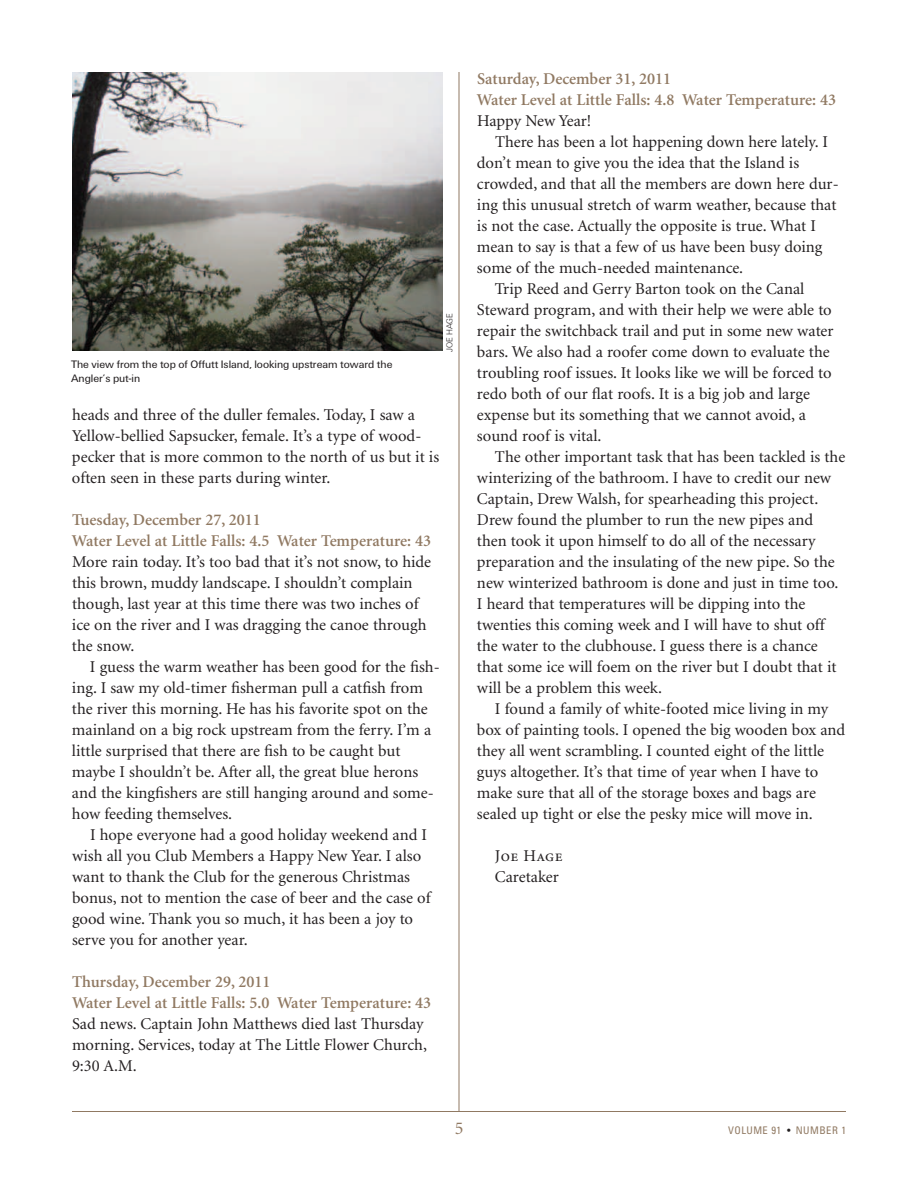
<style>
.page{position:relative;width:918px;height:1188px;background:#fff}
.page>*{position:absolute;margin:0;border:0;box-sizing:border-box;transform-origin:0 0}
.t1{font:18px "Minion";color:#907962}
.t2{font:16.5px/21px "Minion";color:#231f20}
.t3{font:600 16.5px/21px "Minion";color:#907962}
.t4{font:16.5px "Minion Regular SC";letter-spacing:.025em;color:#231f20}
.t5{font:11.25px/13.5px "U55";color:#231f20}
.t6{font:condensed 10.5px "Univers";letter-spacing:.045em;color:#907962}
.t7{font:9px "U45";color:#231f20}
.s1{color:#231f20}
</style>
<div class="page">
<hr style="left:459px;top:72px;width:1px;height:1040px;background:#907962">
<hr style="left:72px;top:1111px;width:774px;height:1px;background:#907962">
<img style="left:72px;top:72px;width:371px;height:279px">
<p class="t5" style="left:71px;top:359px;width:323px">The view from the top of Offutt Island, looking upstream toward the<br>Angler’s put-in</p>
<p class="t7" style="left:446px;top:352px;width:40px;rotate:-90deg">JOE HAGE</p>
<p class="t2" style="left:72px;top:405px;width:369px">heads and three of the duller females. Today, I saw a Yellow-bellied Sapsucker, female. It’s a type of wood&shy;pecker that is more common to the north of us but it is often seen in these parts during winter.</p>
<p class="t3" style="left:72px;top:510px;width:361px">Tuesday, December 27, 2011<br>Water Level at Little Falls: 4.5 Water Temperature: 43</p>
<p class="t2" style="left:72px;top:552px;width:361px">More rain today. It’s too bad that it’s not snow, to hide this brown, muddy landscape. I shouldn’t complain though, last year at this time there was two inches of ice on the river and I was dragging the canoe through the snow.</p>
<p class="t2" style="left:72px;top:657px;width:369px;text-indent:18px">I guess the warm weather has been good for the fish&shy;ing. I saw my old-timer fisherman pull a catfish from the river this morning. He has his favorite spot on the mainland on a big rock upstream from the ferry. I’m a little surprised that there are fish to be caught but maybe I shouldn’t be. After all, the great blue herons and the kingfishers are still hanging around and some&shy;how feeding themselves.</p>
<p class="t2" style="left:72px;top:825px;width:360px;text-indent:18px">I hope everyone had a good holiday weekend and I wish all you Club Members a Happy New Year. I also want to thank the Club for the generous Christmas bonus, not to mention the case of beer and the case of good wine. Thank you so much, it has been a joy to serve you for another year.</p>
<p class="t3" style="left:72px;top:972px;width:361px">Thursday, December 29, 2011<br>Water Level at Little Falls: 5.0 Water Temperature: 43</p>
<p class="t2" style="left:72px;top:1014px;width:357px">Sad news. Captain John Matthews died last Thursday morning. Services, today at The Little Flower Church,<br>9:30 A.M.</p>
<p class="t3" style="left:477px;top:69px;width:361px">Saturday, December 31, 2011<br>Water Level at Little Falls: 4.8 Water Temperature: 43</p>
<p class="t2" style="left:477px;top:111px;width:116px">Happy New Year!</p>
<p class="t2" style="left:495px;top:132px;width:335px">There has been a lot happening down here lately. I</p>
<p class="t2" style="left:477px;top:153px;width:324px">don’t mean to give you the idea that the Island is</p>
<p class="t2" style="left:477px;top:174px;width:363px">crowded, and that all the members are down here dur-</p>
<p class="t2" style="left:477px;top:195px;width:361px">ing this unusual stretch of warm weather, because that</p>
<p class="t2" style="left:477px;top:216px;width:341px">is not the case. Actually the opposite is true. What I</p>
<p class="t2" style="left:477px;top:237px;width:347px">mean to say is that a few of us have been busy doing</p>
<p class="t2" style="left:477px;top:258px;width:268px">some of the much-needed maintenance.</p>
<p class="t2" style="left:495px;top:279px;width:311px">Trip Reed and Gerry Barton took on the Canal</p>
<p class="t2" style="left:477px;top:300px;width:356px">Steward program, and with their help we were able to</p>
<p class="t2" style="left:477px;top:321px;width:358px">repair the switchback trail and put in some new water</p>
<p class="t2" style="left:477px;top:342px;width:354px">bars. We also had a roofer come down to evaluate the</p>
<p class="t2" style="left:477px;top:363px;width:356px">troubling roof issues. It looks like we will be forced to</p>
<p class="t2" style="left:477px;top:384px;width:334px">redo both of our flat roofs. It is a big job and large</p>
<p class="t2" style="left:477px;top:405px;width:331px">expense but its something that we cannot avoid, a</p>
<p class="t2" style="left:477px;top:426px;width:126px">sound roof is vital.</p>
<p class="t2" style="left:495px;top:447px;width:352px">The other important task that has been tackled is the</p>
<p class="t2" style="left:477px;top:468px;width:356px">winterizing of the bathroom. I have to credit our new</p>
<p class="t2" style="left:477px;top:489px;width:343px">Captain, Drew Walsh, for spearheading this project.</p>
<p class="t2" style="left:477px;top:510px;width:338px">Drew found the plumber to run the new pipes and</p>
<p class="t2" style="left:477px;top:531px;width:340px">then took it upon himself to do all of the necessary</p>
<p class="t2" style="left:477px;top:552px;width:359px">preparation and the insulating of the new pipe. So the</p>
<p class="t2" style="left:477px;top:573px;width:363px">new winterized bathroom is done and just in time too.</p>
<p class="t2" style="left:477px;top:594px;width:330px">I heard that temperatures will be dipping into the</p>
<p class="t2" style="left:477px;top:615px;width:349px">twenties this coming week and I will have to shut off</p>
<p class="t2" style="left:477px;top:636px;width:342px">the water to the clubhouse. I guess there is a chance</p>
<p class="t2" style="left:477px;top:657px;width:361px">that some ice will foem on the river but I doubt that it</p>
<p class="t2" style="left:477px;top:678px;width:187px">will be a problem this week.</p>
<p class="t2" style="left:495px;top:699px;width:335px">I found a family of white-footed mice living in my</p>
<p class="t2" style="left:477px;top:720px;width:370px">box of painting tools. I opened the big wooden box and</p>
<p class="t2" style="left:477px;top:741px;width:349px">they all went scrambling. I counted eight of the little</p>
<p class="t2" style="left:477px;top:762px;width:343px">guys altogether. It’s that time of year when I have to</p>
<p class="t2" style="left:477px;top:783px;width:340px">make sure that all of the storage boxes and bags are</p>
<p class="t2" style="left:477px;top:804px;width:337px">sealed up tight or else the pesky mice will move in.</p>
<p class="t4" style="left:495px;top:849px;width:69px">Joe Hage</p>
<p class="t2" style="left:495px;top:867px;width:65px">Caretaker</p>
<p class="t1" style="left:455px;top:1121px;width:10px">5</p>
<p class="t6" style="left:728px;top:1126px;width:119px">VOLUME 91 <span class="s1">•</span> NUMBER 1</p>
</div>
